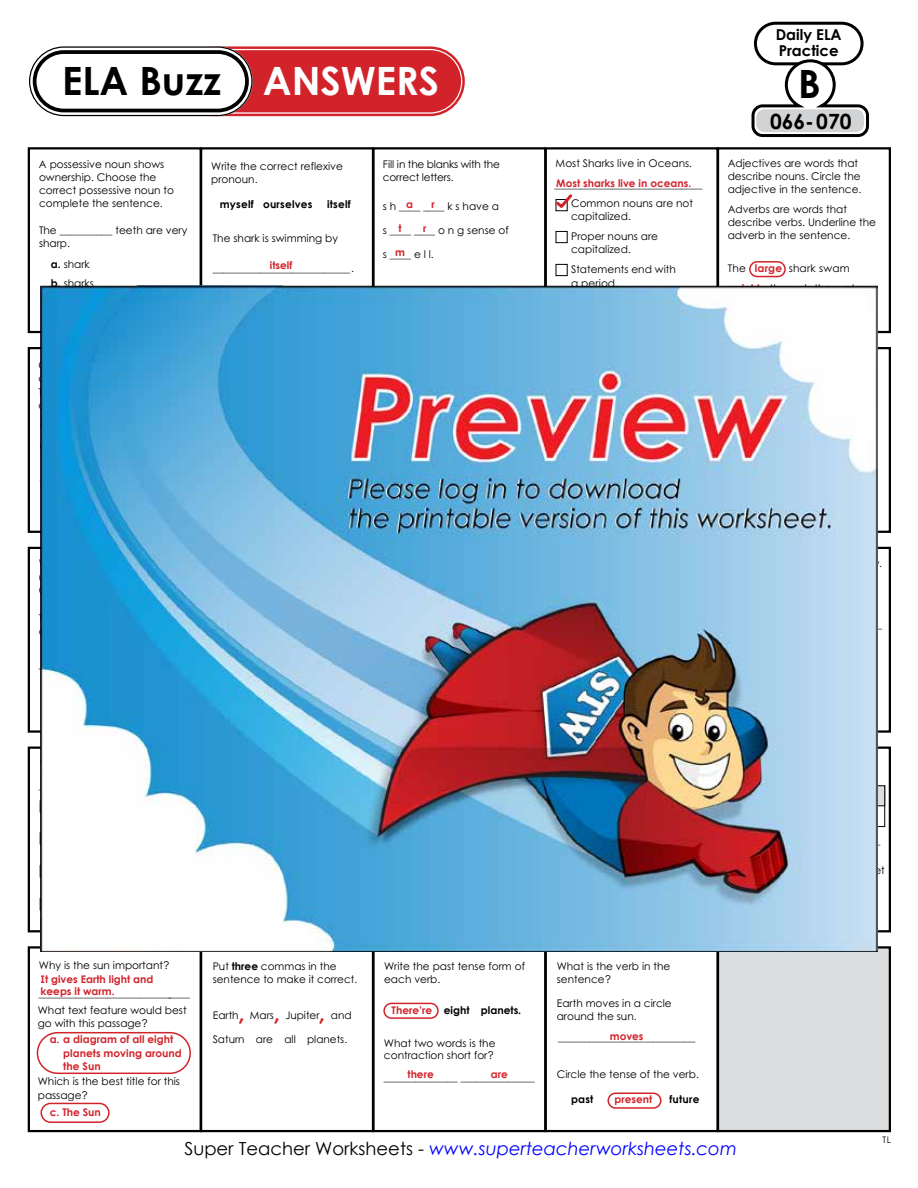
<style>
.page{position:relative;width:918px;height:1188px;background:#fff}
.page>*{position:absolute;margin:0;border:0;box-sizing:border-box;transform-origin:0 0}
.t1{font:700 39px "Century Gothic 2";color:#000}
.t2{font:700 24px "Century STW4";color:#d2232a}
.t3{font:700 21px "Century Gothic 2";color:#000}
.t4{font:italic 18px "Century Gothic 2";color:#00f}
.t5{font:700 15px/15.8px "Century Gothic 2";color:#000}
.t6{font:10.5px/13.2px "Century STW4";color:#000}
.t7{font:700 10.5px/13.2px "Century STW4";color:#d2232a}
.t8{font:10.5px/13.2px "Century STW4";letter-spacing:-.02em;color:#000}
.t9{font:700 10.5px "Century STW4";letter-spacing:.02em;color:#000}
.t10{font:700 10.5px "Century STW4";color:#000}
.t11{font:10.5px "Century STW4";letter-spacing:.02em;color:#000}
.t12{font:9px "Century STW4";color:#000}
.s1{color:#fff}
.s2{font-weight:700}
.s3{font-weight:700;color:#d2232a}
.s4{color:#d2232a}
.s5{font-style:normal;color:#000}
</style>
<div class="page">
<svg style="left:877px;top:787px;width:6px;height:17px"></svg>
<div style="left:182px;top:50px;width:279px;height:62px;background:#d2232a;border-radius:31px"></div>
<div style="left:179px;top:46px;width:286px;height:70px;border:2px solid #d2232a;border-radius:34px"></div>
<div style="left:184px;top:51px;width:276px;height:60px;border:2px solid #d2232a;border-radius:29px"></div>
<div style="left:28px;top:46px;width:225px;height:70px;border:8px solid #fff;border-radius:31px"></div>
<div style="left:28px;top:147px;width:174px;height:186px;border:2px solid #000"></div>
<div style="left:372px;top:147px;width:174px;height:186px;border:2px solid #000"></div>
<div style="left:200px;top:147px;width:174px;height:186px;border:2px solid #000"></div>
<div style="left:545px;top:147px;width:174px;height:186px;border:2px solid #000"></div>
<div style="left:717px;top:147px;width:174px;height:186px;border:2px solid #000"></div>
<div style="left:28px;top:946px;width:174px;height:186px;border:2px solid #000"></div>
<div style="left:372px;top:946px;width:174px;height:186px;border:2px solid #000"></div>
<div style="left:200px;top:946px;width:174px;height:186px;border:2px solid #000"></div>
<div style="left:545px;top:946px;width:174px;height:186px;border:2px solid #000"></div>
<div style="left:718px;top:947px;width:172px;height:184px;background:#dcddde"></div>
<div style="left:717px;top:946px;width:174px;height:186px;border:2px solid #000"></div>
<div style="left:33px;top:50px;width:216px;height:62px;background:#fff;border-radius:31px"></div>
<div style="left:29px;top:46px;width:224px;height:70px;border:1px solid #000;border-radius:34px"></div>
<div style="left:33px;top:50px;width:216px;height:62px;border:4px solid #000;border-radius:29px"></div>
<div style="left:754px;top:22px;width:110px;height:43px;border:3px solid #000;border-radius:20px"></div>
<svg style="left:751px;top:58px;width:118px;height:79px"></svg>
<div style="left:756px;top:109px;width:108px;height:23px;background:#d1d3d4;border-radius:8px"></div>
<div style="left:556px;top:231px;width:12px;height:12px;border:1px solid #000"></div>
<div style="left:556px;top:264px;width:12px;height:12px;border:1px solid #000"></div>
<svg style="left:555px;top:194px;width:18px;height:17px"></svg>
<svg style="left:39px;top:832px;width:1px;height:12px"></svg>
<div style="left:749px;top:261px;width:37px;height:16px;border:2px solid #d2232a;border-radius:7px"></div>
<div style="left:37px;top:1032px;width:154px;height:42px;border:2px solid #d2232a;border-radius:20px"></div>
<div style="left:40px;top:1103px;width:70px;height:20px;border:2px solid #d2232a;border-radius:9px"></div>
<div style="left:383px;top:1003px;width:56px;height:16px;border:2px solid #d2232a;border-radius:7px"></div>
<div style="left:607px;top:1093px;width:54px;height:16px;border:2px solid #d2232a;border-radius:7px"></div>
<img style="left:40px;top:286px;width:837px;height:666px">
<h1 class="t1" style="left:62px;top:52px;width:379px">ELA Buzz <span class="s1">ANSWERS</span></h1>
<p class="t6" style="left:39px;top:157px;width:137px">A possessive noun shows ownership. Choose the correct possessive noun to complete the sentence.</p>
<p class="t6" style="left:39px;top:223px;width:150px">The __________ teeth are very sharp.</p>
<p class="t6" style="left:51px;top:255px;width:45px;line-height:18.5px"><span class="s2">a.</span> shark <span class="s2">b.</span> sharks</p>
<p class="t6" style="left:211px;top:159px;width:133px">Write the correct reflexive pronoun.</p>
<p class="t9" style="left:220px;top:196px;width:94px">myself ourselves</p>
<p class="t9" style="left:327px;top:196px;width:25px">itself</p>
<p class="t6" style="left:213px;top:232px;width:127px">The shark is swimming by</p>
<p class="t6" style="left:213px;top:262px;width:143px">__________________________.</p>
<p class="t7" style="left:270px;top:258px;width:24px">itself</p>
<p class="t8" style="left:383px;top:158px;width:119px">Fill in the blanks with the correct letters.</p>
<p class="t6" style="left:383px;top:199px;width:118px">s h ____ ____ k s have a</p>
<p class="t6" style="left:383px;top:223px;width:127px">s ____ ____ o n g sense of</p>
<p class="t6" style="left:383px;top:247px;width:52px">s ____ e l l.</p>
<p class="t7" style="left:406px;top:197px;width:8px">a</p>
<p class="t7" style="left:432px;top:197px;width:5px">r</p>
<p class="t7" style="left:398px;top:221px;width:5px">t</p>
<p class="t7" style="left:423px;top:221px;width:5px">r</p>
<p class="t7" style="left:395px;top:245px;width:11px">m</p>
<p class="t6" style="left:556px;top:156px;width:138px">Most Sharks live in Oceans.</p>
<p class="t6" style="left:571px;top:197px;width:123px">Common nouns are not capitalized.</p>
<p class="t6" style="left:571px;top:230px;width:89px">Proper nouns are capitalized.</p>
<p class="t6" style="left:571px;top:263px;width:106px">Statements end with a period.</p>
<p class="t7" style="left:556px;top:176px;width:137px">Most sharks live in oceans.</p>
<p class="t6" style="left:555px;top:178px;width:149px">____________________________</p>
<h3 class="t5" style="left:776px;top:26px;width:67px">Daily ELA<br>Practice</h3>
<h1 class="t1" style="left:798px;top:54px;width:24px">B</h1>
<h3 class="t3" style="left:770px;top:105px;width:83px">066-070</h3>
<p class="t6" style="left:728px;top:156px;width:135px">Adjectives are words that describe nouns. Circle the adjective in the sentence.</p>
<p class="t6" style="left:728px;top:202px;width:150px">Adverbs are words that describe verbs. Underline the adverb in the sentence.</p>
<p class="t11" style="left:728px;top:261px;width:123px">The <span class="s3">large</span> shark swam</p>
<p class="t6" style="left:39px;top:958px;width:132px">Why is the sun important?</p>
<p class="t6" style="left:38px;top:985px;width:154px;line-height:16.6px">_____________________________<br>What text feature would best</p>
<p class="t6" style="left:38px;top:1017px;width:111px">go with this passage?</p>
<p class="t7" style="left:63px;top:1032px;width:120px;text-indent:-14px">a. a diagram of all eight planets moving around the Sun</p>
<p class="t6" style="left:38px;top:1075px;width:144px">Which is the best title for this passage?</p>
<p class="t7" style="left:50px;top:1105px;width:53px">c. The Sun</p>
<p class="t7" style="left:40px;top:972px;width:114px;line-height:12.8px">It gives Earth light and keeps it warm.</p>
<p class="t6" style="left:213px;top:960px;width:146px">Put <span class="s2">three</span> commas in the sentence to make it correct.</p>
<p class="t6" style="left:213px;top:1009px;width:140px">Earth Mars Jupiter and</p>
<p class="t6" style="left:213px;top:1033px;width:136px">Saturn are all planets.</p>
<h2 class="t2" style="left:238px;top:994px;width:44px">, ,</h2>
<h2 class="t2" style="left:318px;top:994px;width:8px">,</h2>
<p class="t6" style="left:384px;top:960px;width:142px">Write the past tense form of each verb.</p>
<p class="t10" style="left:392px;top:1003px;width:131px"><span class="s4">There’re</span> eight planets.</p>
<p class="t6" style="left:384px;top:1038px;width:113px;line-height:11.9px">What two words is the contraction short for?</p>
<p class="t6" style="left:384px;top:1071px;width:152px">______________ ______________</p>
<p class="t7" style="left:408px;top:1067px;width:28px">there</p>
<p class="t7" style="left:491px;top:1067px;width:19px">are</p>
<p class="t6" style="left:557px;top:960px;width:115px">What is the verb in the sentence?</p>
<p class="t6" style="left:557px;top:996px;width:117px">Earth moves in a circle around the sun.</p>
<p class="t7" style="left:610px;top:1029px;width:35px">moves</p>
<p class="t6" style="left:558px;top:1030px;width:139px">__________________________</p>
<p class="t6" style="left:557px;top:1068px;width:144px">Circle the tense of the verb.</p>
<p class="t9" style="left:571px;top:1092px;width:24px">past</p>
<p class="t7" style="left:614px;top:1093px;width:39px">present</p>
<p class="t9" style="left:669px;top:1092px;width:31px">future</p>
<h3 class="t4" style="left:184px;top:1136px;width:554px"><span class="s5">Super Teacher Worksheets -</span> www.superteacherworksheets.com</h3>
<p class="t12" style="left:883px;top:1133px;width:10px">TL</p>
</div>
